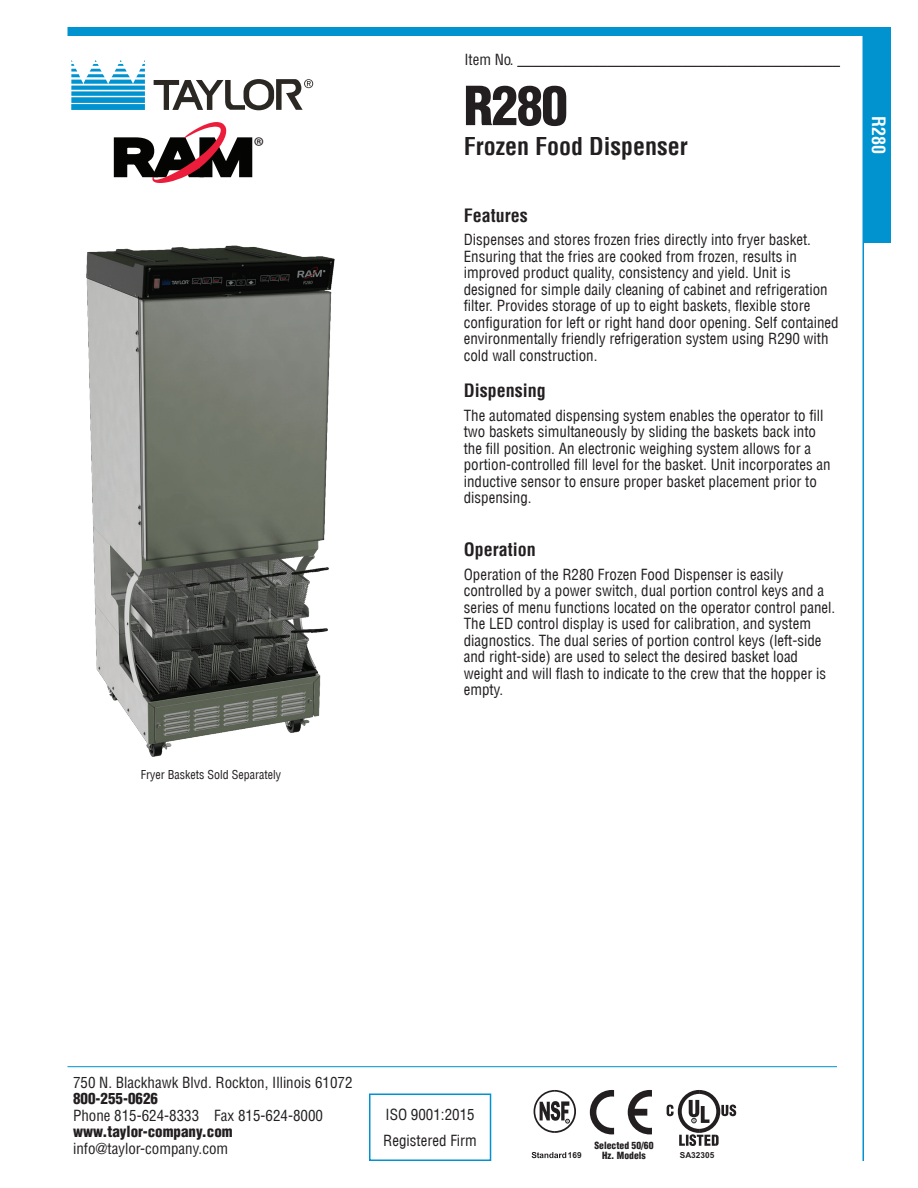
<style>
.page{position:relative;width:918px;height:1188px;background:#fff}
.page>*{position:absolute;margin:0;border:0;box-sizing:border-box;transform-origin:0 0}
.t1{font:900 condensed 52.5px "Helvetica LT";color:#231f20}
.t2{font:25.8px "Myriad Pro";color:#231f20}
.t3{font:700 condensed 24px "Helvetica LT";color:#231f20}
.t4{font:700 condensed 18px "Helvetica LT";color:#231f20}
.t5{font:700 condensed 18px "Helvetica LT";color:#fff}
.t6{font:condensed 15px/16.5px "Helvetica LT";color:#231f20}
.t7{font:condensed 15px "Helvetica LT Std";color:#231f20}
.t8{font:900 condensed 15px "Helvetica LT Std";color:#231f20}
.t9{font:condensed 12px "Helvetica LT";color:#231f20}
.t10{font:900 condensed 9.75px "Helvetica LT Std";color:#231f20}
.t11{font:700 8.25px "Arial";color:#231f20}
</style>
<div class="page">
<div style="left:68px;top:27px;width:823px;height:9px;background:#0093d0"></div>
<hr style="left:68px;top:1066px;width:769px;height:1px;background:#0093d0">
<hr style="left:862px;top:27px;width:2px;height:1134px;background:#0093d0">
<div style="left:864px;top:27px;width:27px;height:216px;background:#0093d0"></div>
<hr style="left:517px;top:66px;width:323px;height:1px;background:#231f20">
<img style="left:86px;top:245px;width:249px;height:512px">
<svg style="left:113px;top:122px;width:140px;height:61px"></svg>
<div style="left:369px;top:1094px;width:122px;height:67px;border:2px solid #0093d0"></div>
<svg style="left:71px;top:60px;width:74px;height:50px"></svg>
<svg style="left:154px;top:79px;width:159px;height:31px"></svg>
<svg style="left:532px;top:1152px;width:34px;height:6px"></svg>
<svg style="left:534px;top:1090px;width:42px;height:43px"></svg>
<svg style="left:590px;top:1090px;width:24px;height:44px"></svg>
<svg style="left:628px;top:1090px;width:24px;height:44px"></svg>
<svg style="left:667px;top:1090px;width:69px;height:56px"></svg>
<h2 class="t2" style="left:254px;top:130px;width:12px">®</h2>
<p class="t9" style="left:141px;top:767px;width:142px">Fryer Baskets Sold Separately</p>
<p class="t7" style="left:464px;top:50px;width:377px">Item No. ___________________________________________</p>
<h1 class="t1" style="left:464px;top:73px;width:106px">R280</h1>
<h3 class="t3" style="left:464px;top:131px;width:225px">Frozen Food Dispenser</h3>
<p class="t4" style="left:464px;top:204px;width:65px">Features</p>
<p class="t6" style="left:464px;top:231px;width:376px">Dispenses and stores frozen fries directly into fryer basket.<br>Ensuring that the fries are cooked from frozen, results in improved product quality, consistency and yield. Unit is designed for simple daily cleaning of cabinet and refrigeration filter. Provides storage of up to eight baskets, flexible store configuration for left or right hand door opening. Self contained environmentally friendly refrigeration system using R290 with cold wall construction.</p>
<p class="t4" style="left:464px;top:380px;width:83px">Dispensing</p>
<p class="t6" style="left:464px;top:407px;width:368px">The automated dispensing system enables the operator to fill two baskets simultaneously by sliding the baskets back into the fill position. An electronic weighing system allows for a portion-controlled fill level for the basket. Unit incorporates an inductive sensor to ensure proper basket placement prior to dispensing.</p>
<p class="t4" style="left:464px;top:539px;width:73px">Operation</p>
<p class="t6" style="left:464px;top:566px;width:373px">Operation of the R280 Frozen Food Dispenser is easily controlled by a power switch, dual portion control keys and a series of menu functions located on the operator control panel.<br>The LED control display is used for calibration, and system diagnostics. The dual series of portion control keys (left-side and right-side) are used to select the desired basket load weight and will flash to indicate to the crew that the hopper is empty.</p>
<p class="t5" style="left:890px;top:116px;width:39px;rotate:90deg">R280</p>
<p class="t7" style="left:73px;top:1073px;width:281px">750 N. Blackhawk Blvd. Rockton, Illinois 61072</p>
<p class="t8" style="left:73px;top:1089px;width:86px">800-255-0626</p>
<p class="t7" style="left:73px;top:1106px;width:251px">Phone 815-624-8333 Fax 815-624-8000</p>
<p class="t8" style="left:73px;top:1122px;width:161px">www.taylor-company.com</p>
<p class="t7" style="left:73px;top:1139px;width:157px">info@taylor-company.com</p>
<p class="t6" style="left:383px;top:1102px;width:95px;line-height:25.5px">ISO 9001:2015<br>Registered Firm</p>
<p class="t10" style="left:594px;top:1139px;width:61px">Selected 50/60</p>
<p class="t11" style="left:568px;top:1150px;width:15px">169</p>
<p class="t10" style="left:602px;top:1149px;width:45px">Hz. Models</p>
<p class="t11" style="left:680px;top:1149px;width:36px">SA32305</p>
</div>
